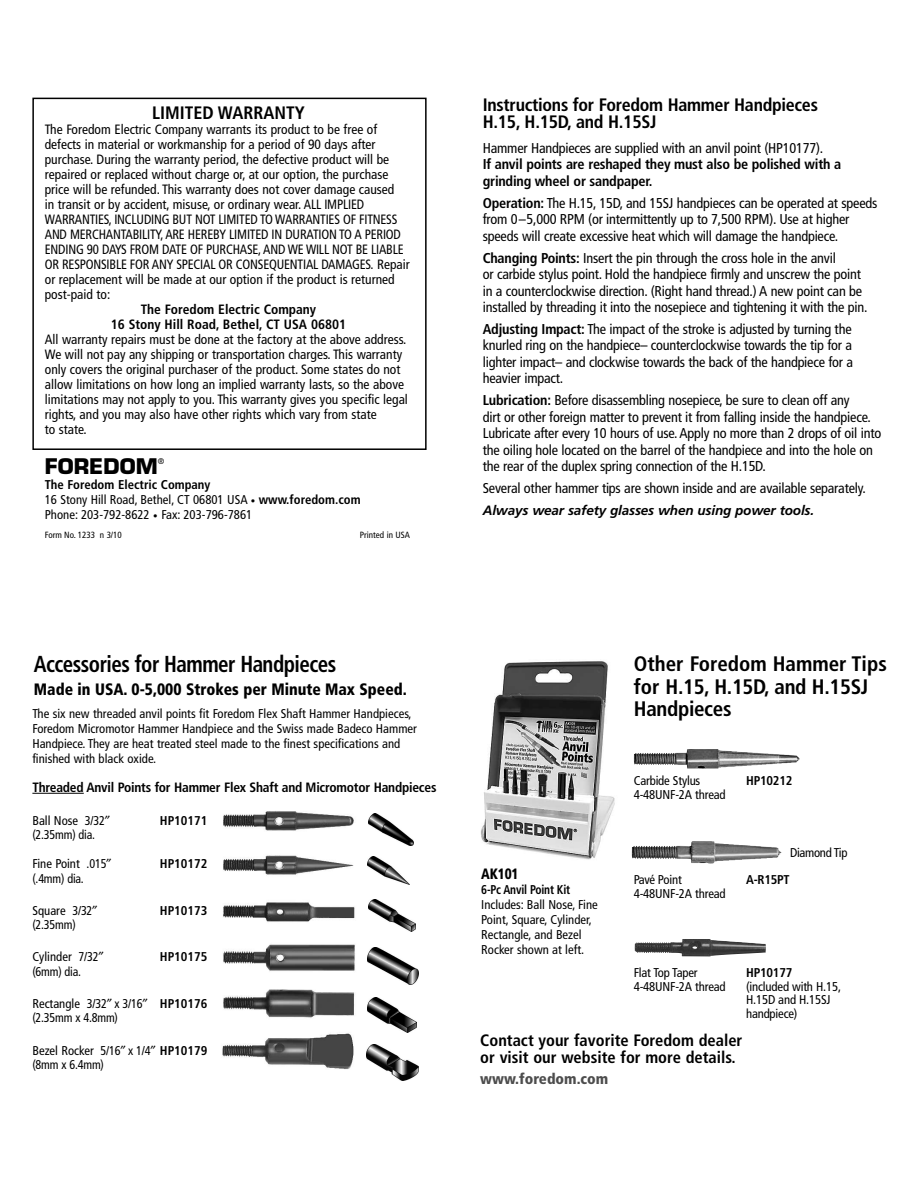
<style>
.page{position:relative;width:918px;height:1188px;background:#fff}
.page>*{position:absolute;margin:0;border:0;box-sizing:border-box;transform-origin:0 0}
.t1{font:700 condensed 23.1px "Frutiger";letter-spacing:-.025em;color:#000;scale:.91 1}
.t2{font:700 condensed 21px/22.5px "Frutiger";letter-spacing:-.01em;color:#000}
.t3{font:700 21px "Eurostile";color:#000}
.t4{font:700 condensed 18px/16.5px "Frutiger";letter-spacing:-.015em;color:#000}
.t5{font:700 condensed 16.5px/16.5px "Frutiger";color:#000}
.t6{font:900 condensed 16.5px "Frutiger";color:#000;scale:.95 1}
.t7{font:900 condensed 15px "Frutiger";color:#4d4d4d}
.t8{font:900 condensed 15px "Frutiger";letter-spacing:-.015em;color:#000;scale:.9 1}
.t9{font:condensed 14.25px/16.5px "Frutiger";letter-spacing:-.015em;color:#000}
.t10{font:700 condensed 14.25px/16.5px "Frutiger";letter-spacing:-.015em;color:#000}
.t11{font:condensed 13.5px/15px "Frutiger";color:#000}
.t12{font:700 condensed 13.5px/15px "Frutiger";letter-spacing:-.015em;color:#000;text-align:center}
.t13{font:italic 700 13.5px "Frutiger";letter-spacing:-.01em;color:#000}
.t14{font:condensed 12.75px/15px "Frutiger";color:#000}
.t15{font:700 condensed 12.75px "Frutiger";color:#000}
.t16{font:condensed 12.75px "Frutiger";color:#000;scale:.95 1}
.t17{font:condensed 12.75px "Frutiger";letter-spacing:-.025em;color:#000}
.t18{font:700 condensed 12.75px "Frutiger";color:#000;scale:.9 1}
.t19{font:condensed 9px "Frutiger";color:#000}
.t20{font:condensed 8.25px "Frutiger";color:#000}
.s1{font-weight:700}
.s2{font-size:9px}
</style>
<div class="page">
<div style="left:32px;top:98px;width:395px;height:352px;border:2px solid #000"></div>
<img style="left:223px;top:811px;width:131px;height:20px">
<img style="left:223px;top:855px;width:131px;height:20px">
<img style="left:223px;top:902px;width:132px;height:20px">
<img style="left:223px;top:944px;width:132px;height:27px">
<img style="left:223px;top:989px;width:132px;height:29px">
<img style="left:222px;top:1033px;width:132px;height:36px">
<img style="left:368px;top:814px;width:45px;height:32px">
<img style="left:368px;top:856px;width:42px;height:28px">
<img style="left:368px;top:899px;width:47px;height:33px">
<img style="left:368px;top:948px;width:50px;height:37px">
<img style="left:368px;top:997px;width:49px;height:35px">
<svg style="left:32px;top:793px;width:18px;height:1px"></svg>
<hr style="left:50px;top:793px;width:34px;height:1px;background:#000">
<img style="left:634px;top:749px;width:166px;height:20px">
<img style="left:631px;top:841px;width:151px;height:23px">
<img style="left:481px;top:661px;width:134px;height:199px">
<img style="left:635px;top:939px;width:131px;height:18px">
<img style="left:367px;top:1045px;width:51px;height:36px">
<p class="t4" style="left:152px;top:106px;width:154px">LIMITED WARRANTY</p>
<p class="t11" style="left:45px;top:123px;width:366px">The Foredom Electric Company warrants its product to be free of defects in material or workmanship for a period of 90 days after purchase. During the warranty period, the defective product will be repaired or replaced without charge or, at our option, the purchase price will be refunded. This warranty does not cover damage caused<br>in transit or by accident, misuse, or ordinary wear. ALL IMPLIED WARRANTIES, INCLUDING BUT NOT LIMITED TO WARRANTIES OF FITNESS AND MERCHANTABILITY, ARE HEREBY LIMITED IN DURATION TO A PERIOD ENDING 90 DAYS FROM DATE OF PURCHASE, AND WE WILL NOT BE LIABLE OR RESPONSIBLE FOR ANY SPECIAL OR CONSEQUENTIAL DAMAGES. Repair or replacement will be made at our option if the product is returned post-paid to:</p>
<p class="t12" style="left:111px;top:303px;width:237px">The Foredom Electric Company<br>16 Stony Hill Road, Bethel, CT USA 06801</p>
<p class="t11" style="left:45px;top:333px;width:365px">All warranty repairs must be done at the factory at the above address.<br>We will not pay any shipping or transportation charges. This warranty only covers the original purchaser of the product. Some states do not allow limitations on how long an implied warranty lasts, so the above limitations may not apply to you. This warranty gives you specific legal rights, and you may also have other rights which vary from state<br>to state.</p>
<h2 class="t3" style="left:45px;top:458px;width:114px">FOREDOM</h2>
<p class="t20" style="left:158px;top:458px;width:8px">®</p>
<p class="t14" style="left:45px;top:478px;width:317px"><span class="s1">The Foredom Electric Company<br></span>16 Stony Hill Road, Bethel, CT 06801 USA <span class="s2">•</span> <span class="s1">www.foredom.com<br></span>Phone: 203-792-8622 <span class="s2">•</span> Fax: 203-796-7861</p>
<p class="t19" style="left:45px;top:531px;width:79px">Form No. 1233 n 3/10</p>
<p class="t19" style="left:360px;top:531px;width:51px">Printed in USA</p>
<p class="t4" style="left:483px;top:98px;width:337px">Instructions for Foredom Hammer Handpieces<br>H.15, H.15D, and H.15SJ</p>
<p class="t9" style="left:483px;top:141px;width:342px">Hammer Handpieces are supplied with an anvil point (HP10177).</p>
<p class="t10" style="left:483px;top:157px;width:360px">If anvil points are reshaped they must also be polished with a grinding wheel or sandpaper.</p>
<p class="t9" style="left:483px;top:196px;width:396px"><span class="s1">Operation:</span> The H.15, 15D, and 15SJ handpieces can be operated at speeds from 0–5,000 RPM (or intermittently up to 7,500 RPM). Use at higher speeds will create excessive heat which will damage the handpiece.</p>
<p class="t9" style="left:483px;top:251px;width:386px"><span class="s1">Changing Points:</span> Insert the pin through the cross hole in the anvil<br>or carbide stylus point. Hold the handpiece firmly and unscrew the point in a counterclockwise direction. (Right hand thread.) A new point can be installed by threading it into the nosepiece and tightening it with the pin.</p>
<p class="t9" style="left:483px;top:322px;width:372px;text-align:justify"><span class="s1">Adjusting Impact:</span> The impact of the stroke is adjusted by turning the knurled ring on the handpiece– counterclockwise towards the tip for a lighter impact– and clockwise towards the back of the handpiece for a heavier impact.</p>
<p class="t9" style="left:483px;top:393px;width:400px"><span class="s1">Lubrication:</span> Before disassembling nosepiece, be sure to clean off any<br>dirt or other foreign matter to prevent it from falling inside the handpiece.<br>Lubricate after every 10 hours of use. Apply no more than 2 drops of oil into the oiling hole located on the barrel of the handpiece and into the hole on the rear of the duplex spring connection of the H.15D.</p>
<p class="t9" style="left:483px;top:481px;width:384px">Several other hammer tips are shown inside and are available separately.</p>
<p class="t13" style="left:483px;top:505px;width:333px">Always wear safety glasses when using power tools.</p>
<h1 class="t1" style="left:34px;top:655px;width:334px">Accessories for Hammer Handpieces</h1>
<p class="t6" style="left:34px;top:682px;width:394px">Made in USA. 0-5,000 Strokes per Minute Max Speed.</p>
<p class="t14" style="left:32px;top:707px;width:386px">The six new threaded anvil points fit Foredom Flex Shaft Hammer Handpieces, Foredom Micromotor Hammer Handpiece and the Swiss made Badeco Hammer Handpiece. They are heat treated steel made to the finest specifications and finished with black oxide.</p>
<p class="t12" style="left:32px;top:781px;width:406px">Threaded Anvil Points for Hammer Flex Shaft and Micromotor Handpieces</p>
<p class="t14" style="left:32px;top:814px;width:74px">Ball Nose 3/32</p>
<p class="t15" style="left:160px;top:815px;width:49px">HP10171</p>
<p class="t16" style="left:32px;top:830px;width:68px">(2.35mm) dia.</p>
<p class="t14" style="left:32px;top:858px;width:76px">Fine Point .015</p>
<p class="t15" style="left:160px;top:859px;width:49px">HP10172</p>
<p class="t16" style="left:32px;top:873px;width:56px">(.4mm) dia.</p>
<p class="t14" style="left:32px;top:904px;width:62px">Square 3/32</p>
<p class="t15" style="left:160px;top:905px;width:49px">HP10173</p>
<p class="t16" style="left:32px;top:920px;width:47px">(2.35mm)</p>
<p class="t14" style="left:32px;top:951px;width:68px">Cylinder 7/32</p>
<p class="t15" style="left:160px;top:952px;width:49px">HP10175</p>
<p class="t16" style="left:32px;top:966px;width:53px">(6mm) dia.</p>
<p class="t14" style="left:32px;top:997px;width:112px">Rectangle 3/32 x 3/16</p>
<p class="t15" style="left:160px;top:998px;width:49px">HP10176</p>
<p class="t16" style="left:32px;top:1013px;width:92px">(2.35mm x 4.8mm)</p>
<p class="t14" style="left:32px;top:1045px;width:177px;line-height:14.2px">Bezel Rocker 5/16 x 1/4 <span class="s1">HP10179 </span>(8mm x 6.4mm)</p>
<h2 class="t2" style="left:634px;top:655px;width:255px">Other Foredom Hammer Tips for H.15, H.15D, and H.15SJ<br>Handpieces</h2>
<p class="t14" style="left:634px;top:774px;width:68px">Carbide Stylus</p>
<p class="t15" style="left:746px;top:776px;width:48px">HP10212</p>
<p class="t14" style="left:634px;top:788px;width:94px">4-48UNF-2A thread</p>
<p class="t8" style="left:481px;top:868px;width:43px">AK101</p>
<p class="t18" style="left:481px;top:884px;width:100px">6-Pc Anvil Point Kit</p>
<p class="t14" style="left:481px;top:898px;width:118px">Includes: Ball Nose, Fine<br>Point, Square, Cylinder,<br>Rectangle, and Bezel<br>Rocker shown at left.</p>
<p class="t17" style="left:790px;top:848px;width:59px">Diamond Tip</p>
<p class="t17" style="left:634px;top:875px;width:50px">Pavé Point</p>
<p class="t15" style="left:746px;top:875px;width:45px">A-R15PT</p>
<p class="t14" style="left:634px;top:887px;width:94px">4-48UNF-2A thread</p>
<p class="t14" style="left:634px;top:966px;width:66px">Flat Top Taper</p>
<p class="t15" style="left:746px;top:968px;width:48px">HP10177</p>
<p class="t14" style="left:634px;top:980px;width:94px">4-48UNF-2A thread</p>
<p class="t14" style="left:746px;top:981px;width:96px;line-height:13.5px">(included with H.15,<br>H.15D and H.15SJ handpiece)</p>
<p class="t5" style="left:480px;top:1034px;width:264px">Contact your favorite Foredom dealer or visit our website for more details.</p>
<p class="t7" style="left:480px;top:1073px;width:130px">www.foredom.com</p>
</div>
